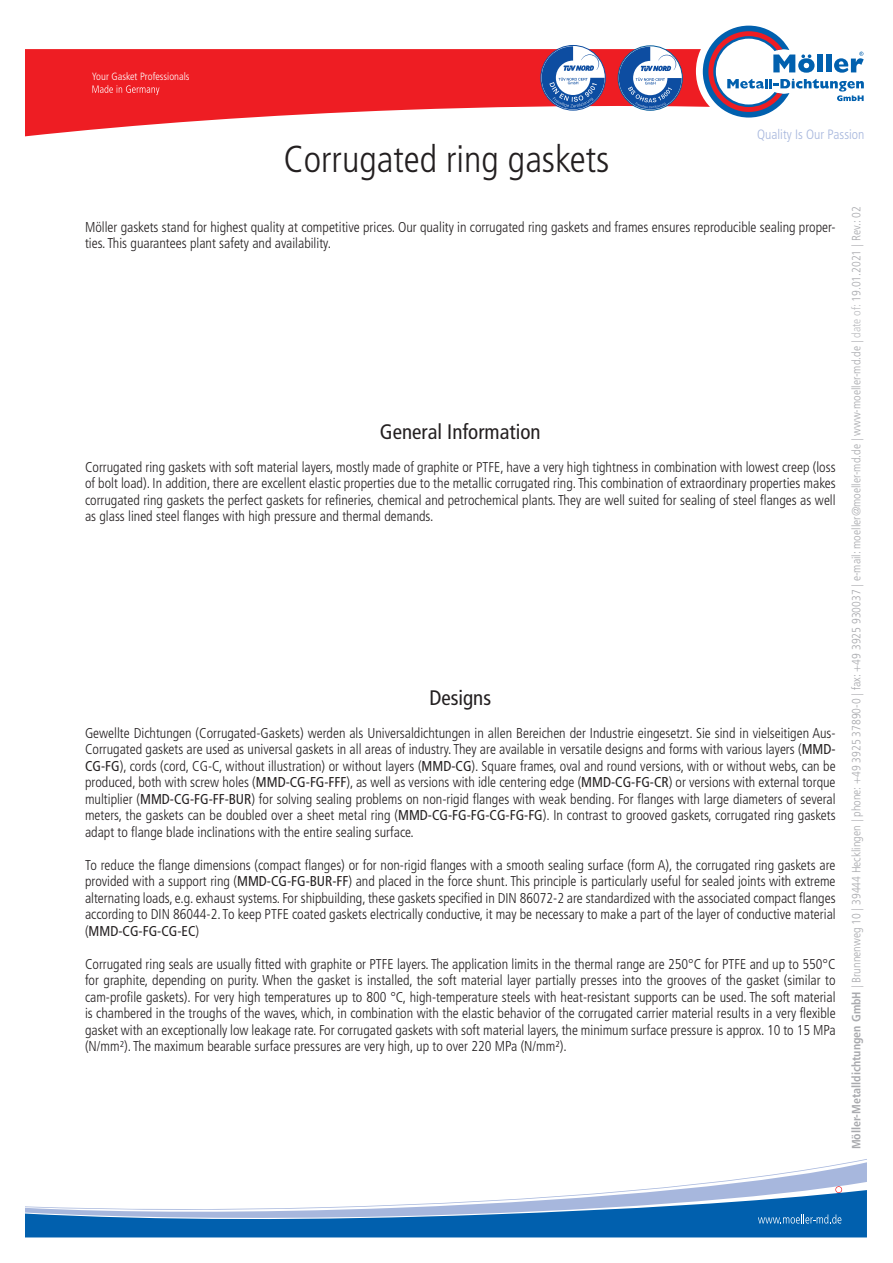
<style>
.page{position:relative;width:893px;height:1263px;background:#fff}
.page>*{position:absolute;margin:0;border:0;box-sizing:border-box;transform-origin:0 0}
.t1{font:300 condensed 37.5px "Frutiger LT Std";color:#231f20}
.t2{font:condensed 21px "Frutiger LT Std";color:#231f20}
.t3{font:300 condensed 14.25px/16.5px "Frutiger LT Std";color:#231f20;text-align:justify}
.t4{font:300 condensed 13.5px "Frutiger LT Std";color:#a7b7dd}
.t5{font:300 condensed 12px "Frutiger LT Std";color:#a8a9ad}
.t6{font:300 condensed 10.5px "Frutiger LT Std";color:#fff}
.s1{font-weight:400}
.s2{font-weight:700}
.s3{color:#bcbdc0}
</style>
<div class="page">
<svg style="left:26px;top:49px;width:670px;height:87px;fill:#ee1d23"></svg>
<svg style="left:92px;top:85px;width:67px;height:10px"></svg>
<svg style="left:696px;top:26px;width:168px;height:92px"></svg>
<svg style="left:619px;top:47px;width:63px;height:62px"></svg>
<svg style="left:542px;top:46px;width:63px;height:63px"></svg>
<svg style="left:26px;top:1159px;width:841px;height:78px"></svg>
<p class="t6" style="left:92px;top:70px;width:99px">Your Gasket Professionals</p>
<h1 class="t1" style="left:284px;top:137px;width:327px">Corrugated ring gaskets</h1>
<p class="t4" style="left:757px;top:126px;width:109px">Quality Is Our Passion</p>
<p class="t3" style="left:85px;top:219px;width:752px">Möller gaskets stand for highest quality at competitive prices. Our quality in corrugated ring gaskets and frames ensures reproducible sealing proper&shy;ties. This guarantees plant safety and availability.</p>
<h2 class="t2" style="left:380px;top:419px;width:162px">General Information</h2>
<p class="t3" style="left:85px;top:459px;width:752px">Corrugated ring gaskets with soft material layers, mostly made of graphite or PTFE, have a very high tightness in combination with lowest creep (loss of bolt load). In addition, there are excellent elastic properties due to the metallic corrugated ring. This combination of extraordinary properties makes corrugated ring gaskets the perfect gaskets for refineries, chemical and petrochemical plants. They are well suited for sealing of steel flanges as well as glass lined steel flanges with high pressure and thermal demands.</p>
<h2 class="t2" style="left:429px;top:685px;width:63px">Designs</h2>
<p class="t3" style="left:85px;top:725px;width:752px">Gewellte Dichtungen (Corrugated-Gaskets) werden als Universaldichtungen in allen Bereichen der Industrie eingesetzt. Sie sind in vielseitigen Aus-Corrugated gaskets are used as universal gaskets in all areas of industry. They are available in versatile designs and forms with various layers (<span class="s1">MMD-CG-FG</span>), cords (cord, CG-C, without illustration) or without layers (<span class="s1">MMD-CG</span>). Square frames, oval and round versions, with or without webs, can be produced, both with screw holes (<span class="s1">MMD-CG-FG-FFF</span>), as well as versions with idle centering edge (<span class="s1">MMD-CG-FG-CR</span>) or versions with external torque multiplier (<span class="s1">MMD-CG-FG-FF-BUR</span>) for solving sealing problems on non-rigid flanges with weak bending. For flanges with large diameters of several meters, the gaskets can be doubled over a sheet metal ring (<span class="s1">MMD-CG-FG-FG-CG-FG-FG</span>). In contrast to grooved gaskets, corrugated ring gaskets adapt to flange blade inclinations with the entire sealing surface.</p>
<p class="t3" style="left:85px;top:857px;width:752px">To reduce the flange dimensions (compact flanges) or for non-rigid flanges with a smooth sealing surface (form A), the corrugated ring gaskets are provided with a support ring (<span class="s1">MMD-CG-FG-BUR-FF</span>) and placed in the force shunt. This principle is particularly useful for sealed joints with extreme alternating loads, e.g. exhaust systems. For shipbuilding, these gaskets specified in DIN 86072-2 are standardized with the associated compact flanges according to DIN 86044-2. To keep PTFE coated gaskets electrically conductive, it may be necessary to make a part of the layer of conductive material (<span class="s1">MMD-CG-FG-CG-EC</span>)</p>
<p class="t3" style="left:85px;top:956px;width:752px">Corrugated ring seals are usually fitted with graphite or PTFE layers. The application limits in the thermal range are 250°C for PTFE and up to 550°C for graphite, depending on purity. When the gasket is installed, the soft material layer partially presses into the grooves of the gasket (similar to cam-profile gaskets). For very high temperatures up to 800 °C, high-temperature steels with heat-resistant supports can be used. The soft material is chambered in the troughs of the waves, which, in combination with the elastic behavior of the corrugated carrier material results in a very flexible gasket with an exceptionally low leakage rate. For corrugated gaskets with soft material layers, the minimum surface pressure is approx. 10 to 15 MPa (N/mm²). The maximum bearable surface pressures are very high, up to over 220 MPa (N/mm²).</p>
<p class="t5" style="left:850px;top:1149px;width:944px;rotate:-90deg"><span class="s2">Möller-Metalldichtungen GmbH</span> | Brunnenweg 10 | 39444 Hecklingen | phone: +49 3925 37890-0 | fax: +49 3925 930037 | e-mail: moeller@moeller-md.de | www-moeller-md.de | <span class="s3">date of:</span> 19.01.2021 | Rev.: 02</p>
</div>
